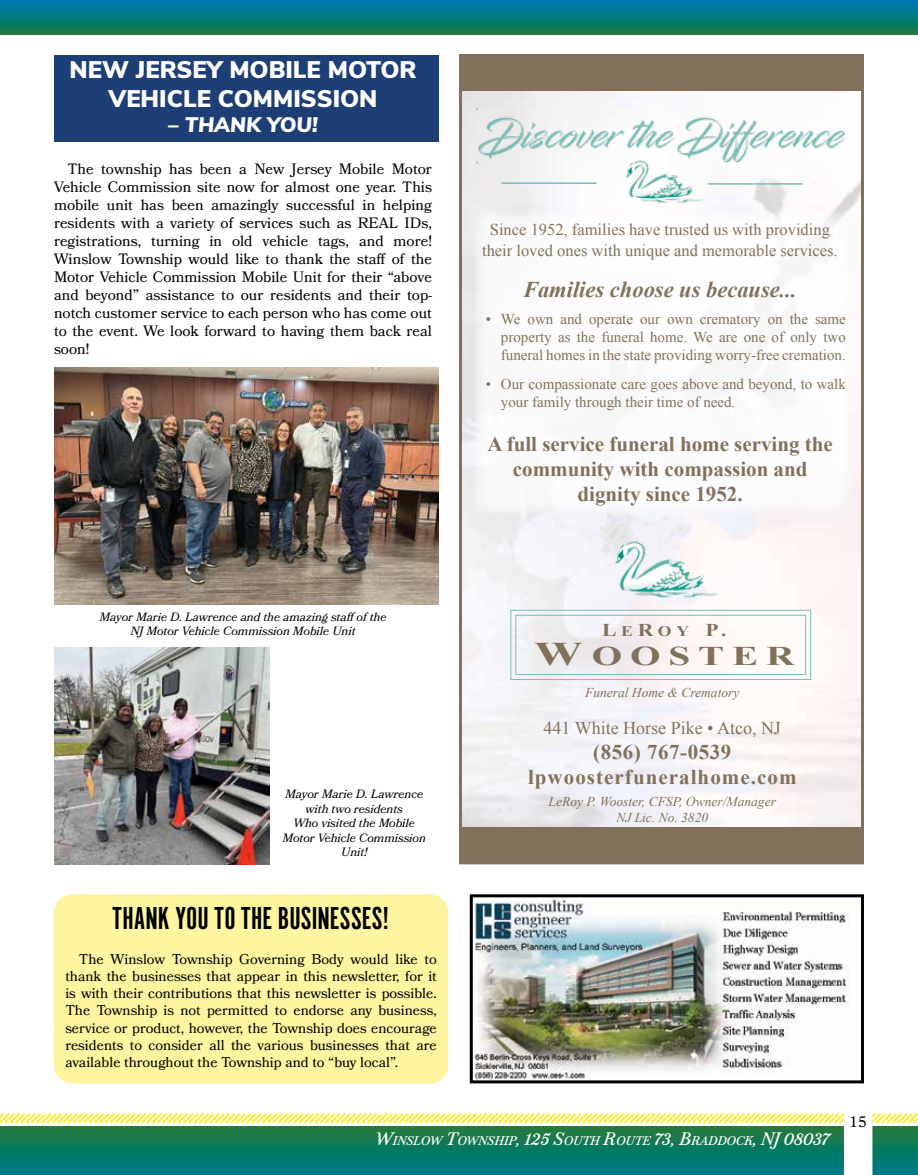
<style>
.page{position:relative;width:918px;height:1175px;background:#fff}
.page>*{position:absolute;margin:0;border:0;box-sizing:border-box;transform-origin:0 0}
.t1{font:33px "Alternate Got No 1 D";color:#000}
.t2{font:700 27px "Times New Roman";color:#82715a;scale:1.45 1}
.t3{font:900 24px/28.8px "Nunito Sans";color:#fff;text-align:center}
.t4{font:italic 700 22.5px "Times New Roman";color:#82715a}
.t5{font:700 21px/25.2px "Times New Roman";color:#82715a;text-align:center}
.t6{font:700 21px/25.2px "Times New Roman";letter-spacing:.05em;color:#82715a;text-align:center}
.t7{font:italic 900 21px "Nunito Sans";color:#fff}
.t8{font:18px "Times New Roman";color:#82715a}
.t9{font:700 18px "Times New Roman";color:#82715a;scale:1.2 1}
.t10{font:16.5px/21.6px "Times New Roman";color:#82715a;text-align:center}
.t11{font:15px/18px "Bookmania";color:#000;text-align:justify}
.t12{font:15px/18px "Times New Roman";color:#82715a;text-align:justify}
.t13{font:14.25px/17.1px "Bookmania";color:#000;text-align:justify}
.t14{font:italic 13.5px/16.2px "Times New Roman";color:#82715a;text-align:center}
.t15{font:italic 12.6px "Marcia";color:#fff}
.t16{font:italic 12px/14.4px "Bookmania";color:#000;text-align:center}
.s1{font-size:14.7px}
.s2{font-size:33px}
.s3{font-size:18px}
</style>
<div class="page">
<svg style="left:0;top:1113px;width:918px;height:61px;background:#459875"></svg>
<div style="left:0;top:0;width:918px;height:34px;background:linear-gradient(to bottom,#0078b7,#137a44)"></div>
<div style="left:459px;top:54px;width:405px;height:37px;background:#82715a"></div>
<div style="left:459px;top:827px;width:405px;height:37px;background:#82715a"></div>
<img style="left:612px;top:531px;width:106px;height:78px">
<img style="left:621px;top:163px;width:85px;height:48px">
<svg style="left:510px;top:609px;width:302px;height:71px"></svg>
<div style="left:515px;top:615px;width:291px;height:60px;border:1px solid #7abeb4"></div>
<hr style="left:501px;top:182px;width:96px;height:2px;background:#7abeb4">
<hr style="left:708px;top:183px;width:95px;height:2px;background:#7abeb4">
<img style="left:477px;top:108px;width:370px;height:55px">
<div style="left:54px;top:894px;width:394px;height:189px;background:#fdf59f;border-radius:18px"></div>
<div style="left:54px;top:55px;width:384px;height:86px;background:#1e3f75"></div>
<img style="left:54px;top:368px;width:384px;height:236px">
<img style="left:54px;top:648px;width:216px;height:216px">
<img style="left:474px;top:898px;width:376px;height:181px">
<div style="left:470px;top:894px;width:394px;height:189px;border:3px solid #000"></div>
<h3 class="t3" style="left:70px;top:55px;width:348px">NEW JERSEY MOBILE MOTOR<br>VEHICLE COMMISSION</h3>
<h3 class="t7" style="left:168px;top:109px;width:151px">– THANK YOU!</h3>
<p class="t11" style="left:54px;top:159px;width:380px;text-indent:14px">The township has been a New Jersey Mobile Motor Vehicle Commission site now for almost one year. This mobile unit has been amazingly successful in helping residents with a variety of services such as REAL IDs, registrations, turning in old vehicle tags, and more!<br>Winslow Township would like to thank the staff of the Motor Vehicle Commission Mobile Unit for their “above and beyond” assistance to our residents and their top&shy;notch customer service to each person who has come out to the event. We look forward to having them back real soon!</p>
<p class="t16" style="left:99px;top:609px;width:289px">Mayor Marie D. Lawrence and the amazing staff of the<br>NJ Motor Vehicle Commission Mobile Unit</p>
<p class="t16" style="left:283px;top:787px;width:145px">Mayor Marie D. Lawrence with two residents<br>Who visited the Mobile<br>Motor Vehicle Commission<br>Unit!</p>
<h1 class="t1" style="left:113px;top:900px;width:279px">THANK YOU TO THE BUSINESSES!</h1>
<p class="t13" style="left:65px;top:950px;width:373px;text-indent:13px">The Winslow Township Governing Body would like to thank the businesses that appear in this newsletter, for it is with their contributions that this newsletter is possible.<br>The Township is not permitted to endorse any business, service or product, however, the Township does encourage residents to consider all the various businesses that are available throughout the Township and to “buy local”.</p>
<p class="t10" style="left:482px;top:218px;width:357px">Since 1952, families have trusted us with providing their loved ones with unique and memorable services.</p>
<h3 class="t4" style="left:523px;top:274px;width:275px">Families choose us because...</h3>
<p class="t12" style="left:501px;top:310px;width:346px;text-indent:-15px">• We own and operate our own crematory on the same property as the funeral home. We are one of only two funeral homes in the state providing worry-free cremation.</p>
<p class="t12" style="left:501px;top:374px;width:346px;text-indent:-15px">• Our compassionate care goes above and beyond, to walk your family through their time of need.</p>
<h3 class="t5" style="left:488px;top:431px;width:347px">A full service funeral home serving the community with compassion and dignity since 1952.</h3>
<p class="t9" style="left:602px;top:617px;width:105px">L<span class="s1">e</span>R<span class="s1">oy</span> P.</p>
<h2 class="t2" style="left:535px;top:637px;width:64px"><span class="s2">W</span>OO</h2>
<h2 class="t2" style="left:669px;top:637px;width:88px">STER</h2>
<p class="t14" style="left:585px;top:684px;width:156px">Funeral Home &amp; Crematory</p>
<p class="t8" style="left:544px;top:715px;width:239px">441 White Horse Pike • Atco, NJ</p>
<h3 class="t6" style="left:528px;top:738px;width:270px">(856) 767-0539 lpwoosterfuneralhome.com</h3>
<p class="t14" style="left:549px;top:793px;width:229px">LeRoy P. Wooster, CFSP, Owner/Manager<br>NJ Lic. No. 3820</p>
<p class="t11" style="left:850px;top:1113px;width:19px">15</p>
<p class="t15" style="left:375px;top:1132px;width:456px"><span class="s3">W</span>INSLOW <span class="s3">T</span>OWNSHIP<span class="s3">, 125 S</span>OUTH <span class="s3">R</span>OUTE <span class="s3">73, B</span>RADDOCK<span class="s3">, NJ 08037</span></p>
</div>
